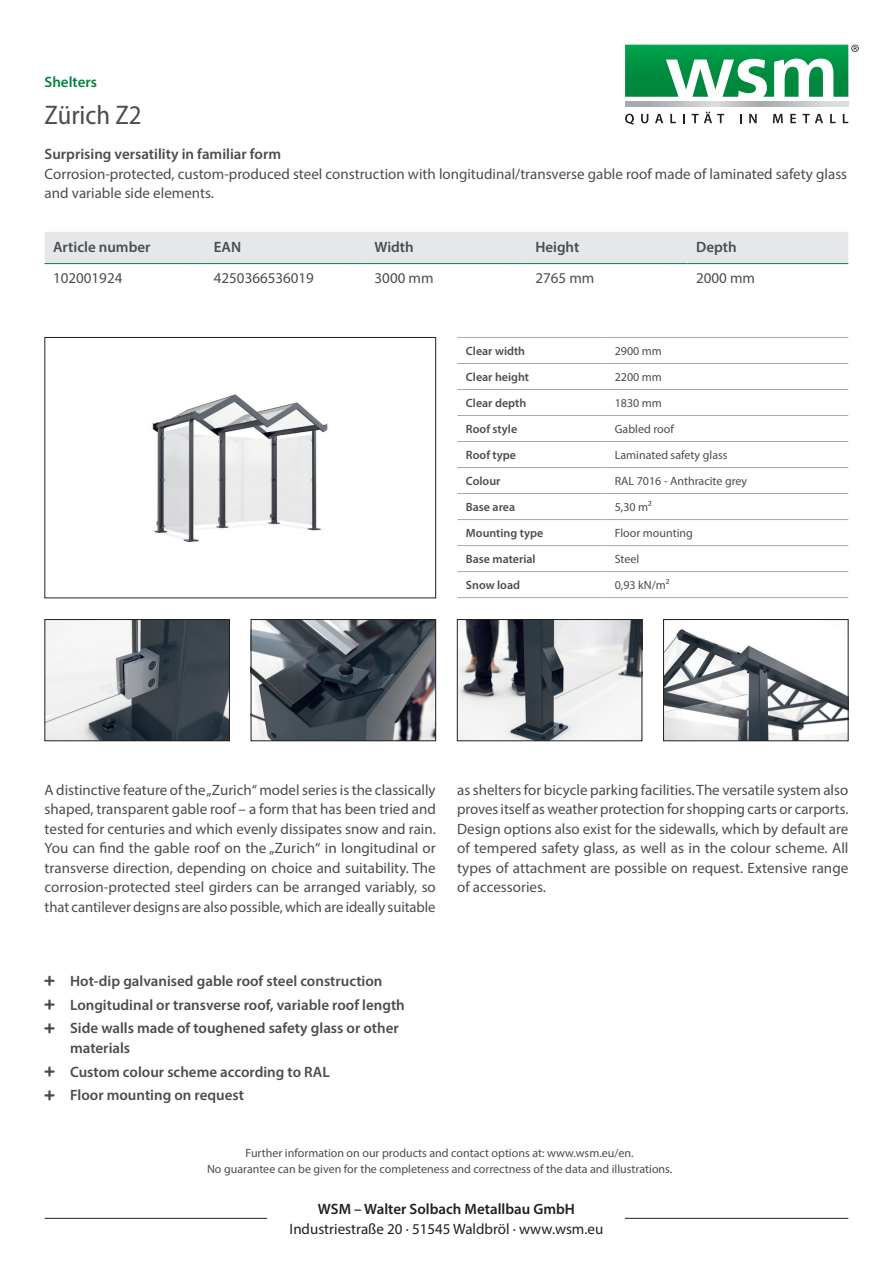
<style>
.page{position:relative;width:893px;height:1263px;background:#fff}
.page>*{position:absolute;margin:0;border:0;box-sizing:border-box;transform-origin:0 0}
.t1{font:semi-condensed 27px "Myriad Pro";color:#4b4c4d}
.t2{font:15px/19.5px "Myriad Pro";color:#4b4c4d;text-align:justify}
.t3{font:600 15px/23.7px "Myriad Pro";color:#4b4c4d}
.t4{font:15px "Myriad Pro";color:#231f20}
.t5{font:600 15px "Myriad Pro";color:#231f20}
.t6{font:600 15px "Myriad Pro";color:#00823d}
.t7{font:12px/16.5px "Myriad Pro";color:#4b4c4d;text-align:center}
.t8{font:600 12px "Myriad Pro";color:#4b4c4d}
</style>
<div class="page">
<img style="left:152px;top:394px;width:176px;height:149px">
<div style="left:45px;top:337px;width:391px;height:261px;border:1px solid #231f20"></div>
<img style="left:47px;top:621px;width:181px;height:118px">
<div style="left:45px;top:619px;width:185px;height:122px;border:1px solid #231f20"></div>
<img style="left:253px;top:621px;width:181px;height:118px">
<div style="left:251px;top:619px;width:185px;height:122px;border:1px solid #231f20"></div>
<img style="left:665px;top:629px;width:181px;height:110px">
<div style="left:663px;top:619px;width:185px;height:122px;border:1px solid #231f20"></div>
<img style="left:459px;top:621px;width:181px;height:118px">
<div style="left:457px;top:619px;width:185px;height:122px;border:1px solid #231f20"></div>
<div style="left:45px;top:232px;width:803px;height:31px;background:#e6e7e9"></div>
<hr style="left:45px;top:263px;width:160px;height:1px;background:#00823d">
<hr style="left:205px;top:263px;width:161px;height:1px;background:#00823d">
<hr style="left:366px;top:263px;width:161px;height:1px;background:#00823d">
<hr style="left:527px;top:263px;width:161px;height:1px;background:#00823d">
<hr style="left:688px;top:263px;width:160px;height:1px;background:#00823d">
<hr style="left:457px;top:337px;width:149px;height:1px;background:#a8a9ad">
<hr style="left:606px;top:337px;width:242px;height:1px;background:#a8a9ad">
<hr style="left:457px;top:363px;width:149px;height:1px;background:#a8a9ad">
<hr style="left:606px;top:363px;width:242px;height:1px;background:#a8a9ad">
<hr style="left:457px;top:389px;width:149px;height:1px;background:#a8a9ad">
<hr style="left:606px;top:389px;width:242px;height:1px;background:#a8a9ad">
<hr style="left:457px;top:415px;width:149px;height:1px;background:#a8a9ad">
<hr style="left:606px;top:415px;width:242px;height:1px;background:#a8a9ad">
<hr style="left:457px;top:441px;width:149px;height:1px;background:#a8a9ad">
<hr style="left:606px;top:441px;width:242px;height:1px;background:#a8a9ad">
<hr style="left:457px;top:467px;width:149px;height:1px;background:#a8a9ad">
<hr style="left:606px;top:467px;width:242px;height:1px;background:#a8a9ad">
<hr style="left:457px;top:493px;width:149px;height:1px;background:#a8a9ad">
<hr style="left:606px;top:493px;width:242px;height:1px;background:#a8a9ad">
<hr style="left:457px;top:519px;width:149px;height:1px;background:#a8a9ad">
<hr style="left:606px;top:519px;width:242px;height:1px;background:#a8a9ad">
<hr style="left:457px;top:545px;width:149px;height:1px;background:#a8a9ad">
<hr style="left:606px;top:545px;width:242px;height:1px;background:#a8a9ad">
<hr style="left:457px;top:571px;width:149px;height:1px;background:#a8a9ad">
<hr style="left:606px;top:571px;width:242px;height:1px;background:#a8a9ad">
<hr style="left:457px;top:597px;width:149px;height:1px;background:#a8a9ad">
<hr style="left:606px;top:597px;width:242px;height:1px;background:#a8a9ad">
<hr style="left:45px;top:1218px;width:803px;height:1px;background:#231f20">
<svg style="left:625px;top:114px;width:9px;height:11px"></svg>
<svg style="left:641px;top:114px;width:7px;height:9px"></svg>
<svg style="left:655px;top:114px;width:8px;height:9px"></svg>
<svg style="left:670px;top:114px;width:6px;height:9px"></svg>
<svg style="left:683px;top:114px;width:2px;height:9px"></svg>
<svg style="left:692px;top:112px;width:32px;height:11px"></svg>
<svg style="left:749px;top:114px;width:8px;height:9px"></svg>
<svg style="left:773px;top:114px;width:10px;height:9px"></svg>
<svg style="left:790px;top:114px;width:6px;height:9px"></svg>
<svg style="left:803px;top:114px;width:20px;height:9px"></svg>
<svg style="left:830px;top:114px;width:6px;height:9px"></svg>
<svg style="left:843px;top:114px;width:5px;height:9px"></svg>
<hr style="left:625px;top:106px;width:223px;height:1px;background:#636366">
<svg style="left:625px;top:102px;width:223px;height:4px"></svg>
<svg style="left:625px;top:45px;width:234px;height:52px"></svg>
<div style="left:268px;top:1203px;width:357px;height:30px;background:#fff"></div>
<p class="t6" style="left:45px;top:72px;width:54px">Shelters</p>
<h1 class="t1" style="left:45px;top:99px;width:99px">Zürich Z2</h1>
<p class="t3" style="left:45px;top:142px;width:238px">Surprising versatility in familiar form</p>
<p class="t2" style="left:45px;top:164px;width:804px">Corrosion-protected, custom-produced steel construction with longitudinal/transverse gable roof made of laminated safety glass and variable side elements.</p>
<p class="t3" style="left:53px;top:234px;width:99px">Article number</p>
<p class="t3" style="left:214px;top:234px;width:29px">EAN</p>
<p class="t3" style="left:375px;top:234px;width:41px">Width</p>
<p class="t3" style="left:535px;top:234px;width:46px">Height</p>
<p class="t3" style="left:696px;top:234px;width:42px">Depth</p>
<p class="t2" style="left:53px;top:268px;width:71px">102001924</p>
<p class="t2" style="left:214px;top:268px;width:102px">4250366536019</p>
<p class="t2" style="left:375px;top:268px;width:60px">3000 mm</p>
<p class="t2" style="left:535px;top:268px;width:60px">2765 mm</p>
<p class="t2" style="left:696px;top:268px;width:60px">2000 mm</p>
<p class="t8" style="left:466px;top:343px;width:61px">Clear width</p>
<p class="t7" style="left:615px;top:342px;width:49px">2900 mm</p>
<p class="t8" style="left:466px;top:369px;width:65px">Clear height</p>
<p class="t7" style="left:615px;top:368px;width:49px">2200 mm</p>
<p class="t8" style="left:466px;top:395px;width:62px">Clear depth</p>
<p class="t7" style="left:615px;top:394px;width:49px">1830 mm</p>
<p class="t8" style="left:466px;top:421px;width:53px">Roof style</p>
<p class="t7" style="left:615px;top:420px;width:61px">Gabled roof</p>
<p class="t8" style="left:466px;top:447px;width:52px">Roof type</p>
<p class="t7" style="left:615px;top:446px;width:114px">Laminated safety glass</p>
<p class="t8" style="left:466px;top:473px;width:36px">Colour</p>
<p class="t7" style="left:615px;top:472px;width:134px">RAL 7016 - Anthracite grey</p>
<p class="t8" style="left:466px;top:499px;width:51px">Base area</p>
<p class="t7" style="left:615px;top:498px;width:39px">5,30 m²</p>
<p class="t8" style="left:466px;top:525px;width:79px">Mounting type</p>
<p class="t7" style="left:615px;top:524px;width:80px">Floor mounting</p>
<p class="t8" style="left:466px;top:551px;width:71px">Base material</p>
<p class="t7" style="left:615px;top:550px;width:26px">Steel</p>
<p class="t8" style="left:466px;top:577px;width:56px">Snow load</p>
<p class="t7" style="left:615px;top:577px;width:56px">0,93 kN/m²</p>
<p class="t2" style="left:45px;top:780px;width:393px">A distinctive feature of the „Zurich“ model series is the classically shaped, transparent gable roof – a form that has been tried and tested for centuries and which evenly dissipates snow and rain.<br>You can find the gable roof on the „Zurich“ in longitudinal or transverse direction, depending on choice and suitability. The corrosion-protected steel girders can be arranged variably, so that cantilever designs are also possible, which are ideally suitable</p>
<p class="t2" style="left:457px;top:780px;width:393px">as shelters for bicycle parking facilities. The versatile system also proves itself as weather protection for shopping carts or carports.<br>Design options also exist for the sidewalls, which by default are of tempered safety glass, as well as in the colour scheme. All types of attachment are possible on request. Extensive range of accessories.</p>
<p class="t3" style="left:70px;top:968px;width:336px">Hot-dip galvanised gable roof steel construction<br>Longitudinal or transverse roof, variable roof length<br>Side walls made of toughened safety glass or other</p>
<p class="t3" style="left:70px;top:1035px;width:261px">materials<br>Custom colour scheme according to RAL<br>Floor mounting on request</p>
<p class="t7" style="left:207px;top:1144px;width:467px">Further information on our products and contact options at: www.wsm.eu/en.<br>No guarantee can be given for the completeness and correctness of the data and illustrations.</p>
<p class="t5" style="left:318px;top:1199px;width:259px">WSM – Walter Solbach Metallbau GmbH</p>
<p class="t4" style="left:290px;top:1219px;width:315px">Industriestraße 20 · 51545 Waldbröl · www.wsm.eu</p>
</div>
